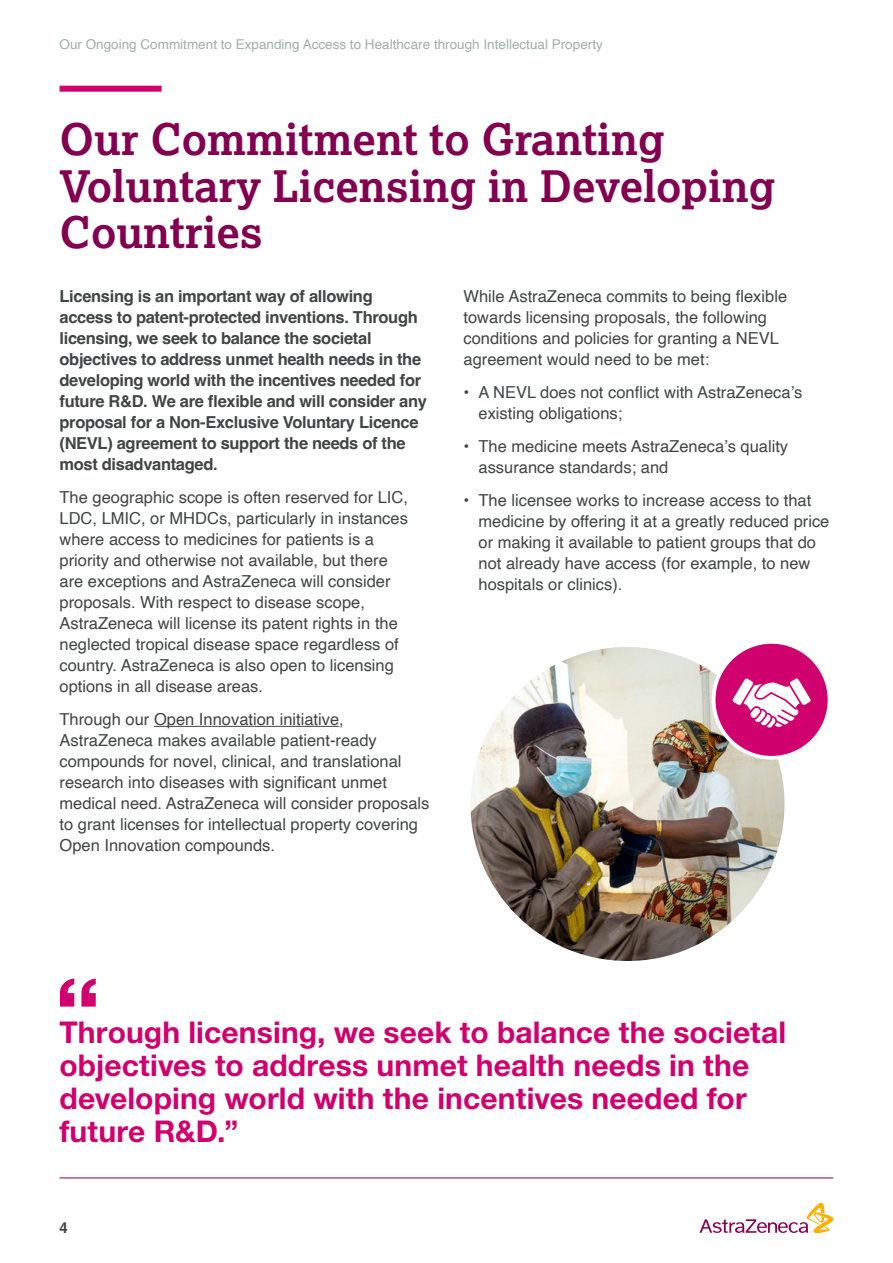
<style>
.page{position:relative;width:893px;height:1263px;background:#fff}
.page>*{position:absolute;margin:0;border:0;box-sizing:border-box;transform-origin:0 0}
.t1{font:700 43.5px/46.5px "Lexia";color:#830051}
.t2{font:700 30px/33px "Helvetica Neue";letter-spacing:.005em;color:#d0006f}
.t3{font:16.5px/21px "Helvetica";color:#404545}
.t4{font:700 16.5px/21px "Helvetica";letter-spacing:-.02em;color:#404545}
.t5{font:700 15px "Helvetica";color:#404545}
.t6{font:13.5px "Helvetica";color:#9db0ac}
</style>
<div class="page">
<svg style="left:699px;top:1203px;width:134px;height:30px"></svg>
<hr style="left:60px;top:1177px;width:773px;height:1px;background:#830051">
<div style="left:60px;top:86px;width:102px;height:6px;background:#d0006f"></div>
<hr style="left:154px;top:726px;width:185px;height:1px;background:#404545">
<img style="left:467px;top:643px;width:321px;height:321px;border-radius:160px">
<div style="left:463px;top:640px;width:328px;height:328px;border:7px solid #fff;border-radius:50%"></div>
<div style="left:714px;top:642px;width:115px;height:116px;background:#d0006f;border-radius:50%"></div>
<div style="left:712px;top:640px;width:119px;height:120px;border:4px solid #fff;border-radius:50%"></div>
<svg style="left:60px;top:978px;width:36px;height:28px"></svg>
<svg style="left:733px;top:678px;width:78px;height:50px"></svg>
<p class="t6" style="left:60px;top:34px;width:545px">Our Ongoing Commitment to Expanding Access to Healthcare through Intellectual Property</p>
<h1 class="t1" style="left:60px;top:115px;width:717px">Our Commitment to Granting<br>Voluntary Licensing in Developing<br>Countries</h1>
<p class="t4" style="left:60px;top:288px;width:369px">Licensing is an important way of allowing access to patent-protected inventions. Through licensing, we seek to balance the societal objectives to address unmet health needs in the developing world with the incentives needed for future R&amp;D. We are flexible and will consider any proposal for a Non-Exclusive Voluntary Licence (NEVL) agreement to support the needs of the most disadvantaged.</p>
<p class="t3" style="left:60px;top:487px;width:350px">The geographic scope is often reserved for LIC, LDC, LMIC, or MHDCs, particularly in instances where access to medicines for patients is a priority and otherwise not available, but there are exceptions and AstraZeneca will consider proposals. With respect to disease scope, AstraZeneca will license its patent rights in the neglected tropical disease space regardless of country. AstraZeneca is also open to licensing options in all disease areas.</p>
<p class="t3" style="left:60px;top:709px;width:371px">Through our Open Innovation initiative, AstraZeneca makes available patient-ready compounds for novel, clinical, and translational research into diseases with significant unmet medical need. AstraZeneca will consider proposals to grant licenses for intellectual property covering Open Innovation compounds.</p>
<p class="t3" style="left:463px;top:286px;width:325px">While AstraZeneca commits to being flexible towards licensing proposals, the following conditions and policies for granting a NEVL agreement would need to be met:</p>
<p class="t3" style="left:478px;top:382px;width:325px;text-indent:-15px">• A NEVL does not conflict with AstraZeneca’s existing obligations;</p>
<p class="t3" style="left:478px;top:436px;width:311px;text-indent:-15px">• The medicine meets AstraZeneca’s quality assurance standards; and</p>
<p class="t3" style="left:478px;top:490px;width:352px;text-indent:-15px">• The licensee works to increase access to that medicine by offering it at a greatly reduced price or making it available to patient groups that do not already have access (for example, to new hospitals or clinics).</p>
<h2 class="t2" style="left:60px;top:1016px;width:728px">Through licensing, we seek to balance the societal objectives to address unmet health needs in the developing world with the incentives needed for future R&amp;D.”</h2>
<p class="t5" style="left:60px;top:1219px;width:10px">4</p>
</div>
